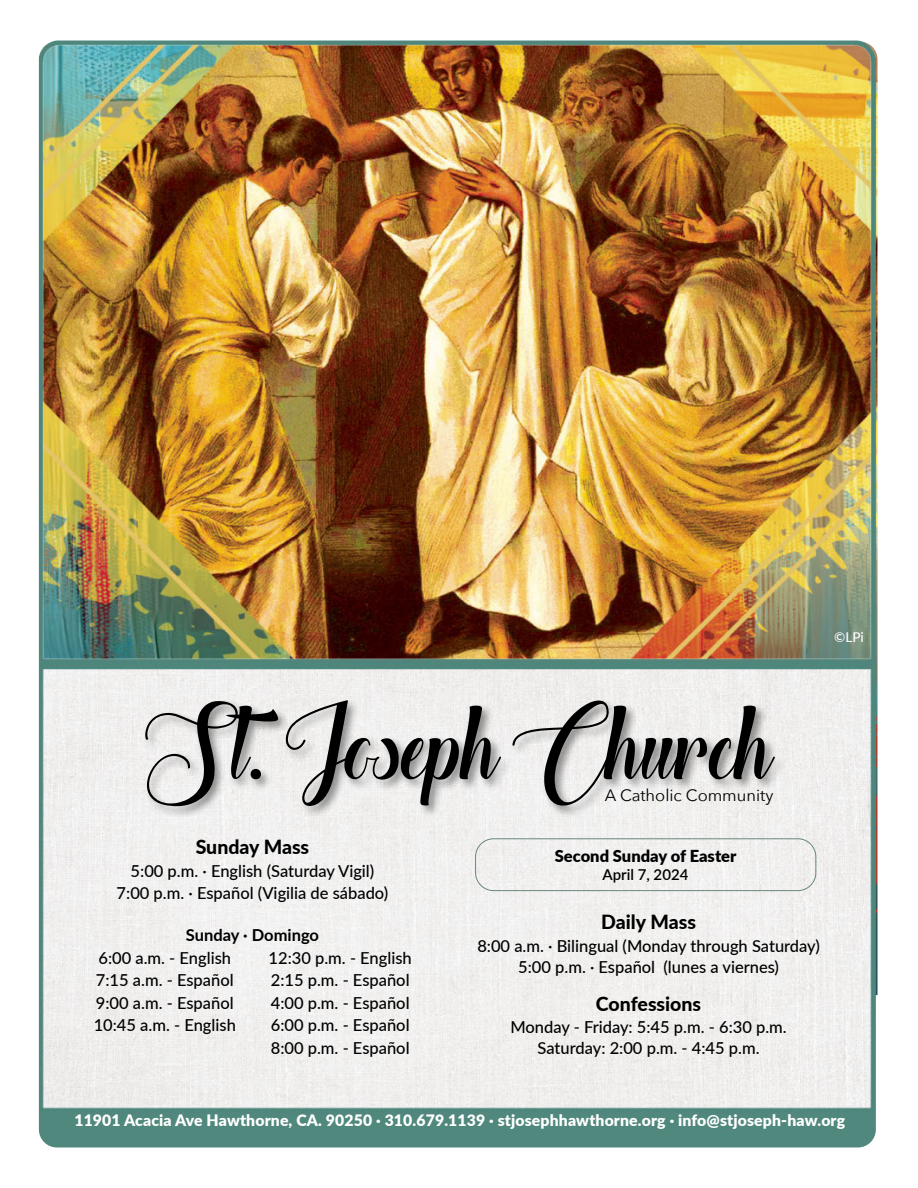
<style>
.page{position:relative;width:918px;height:1188px;background:#fff}
.page>*{position:absolute;margin:0;border:0;box-sizing:border-box;transform-origin:0 0}
.t1{font:105px "The Heartof Everything Demo";color:#000}
.t2{font:800 19.5px "Lato";color:#000}
.t3{font:500 16.5px/22.5px "Lato";color:#000;text-align:center}
.t4{font:900 16.5px "Lato";color:#000}
.t5{font:16.5px "Avenir Next";color:#000}
.t6{font:700 16.5px "Lato";color:#000}
.t7{font:900 15.75px "Lato";letter-spacing:.01em;color:#fff}
.t8{font:600 15px "Lato";color:#000}
.t9{font:500 13.5px "Lato";color:#fff}
</style>
<div class="page">
<img style="left:39px;top:40px;width:837px;height:1107px">
<div style="left:475px;top:838px;width:341px;height:53px;border:1px solid #69877f;border-radius:18px"></div>
<div style="left:142px;top:698px;width:644px;height:120px;background:#000;opacity:.43"></div>
<p class="t9" style="left:834px;top:627px;width:31px">©LPi</p>
<h1 class="t1" style="left:145px;top:667px;width:629px">St. Joseph Church</h1>
<p class="t2" style="left:196px;top:833px;width:115px">Sunday Mass</p>
<p class="t3" style="left:117px;top:859px;width:273px">5:00 p.m. · English (Saturday Vigil)<br>7:00 p.m. · Español (Vigilia de sábado)</p>
<p class="t6" style="left:186px;top:923px;width:135px">Sunday · Domingo</p>
<p class="t3" style="left:94px;top:946px;width:144px;text-align:left">6:00 a.m. - English<br>7:15 a.m. - Español<br>9:00 a.m. - Español<br>10:45 a.m. - English</p>
<p class="t3" style="left:269px;top:946px;width:145px;text-align:left">12:30 p.m. - English<br>2:15 p.m. - Español<br>4:00 p.m. - Español<br>6:00 p.m. - Español<br>8:00 p.m. - Español</p>
<p class="t5" style="left:605px;top:782px;width:170px">A Catholic Community</p>
<p class="t4" style="left:555px;top:844px;width:183px">Second Sunday of Easter</p>
<p class="t8" style="left:602px;top:864px;width:88px">April 7, 2024</p>
<p class="t2" style="left:601px;top:908px;width:96px">Daily Mass</p>
<p class="t3" style="left:477px;top:935px;width:344px;line-height:21px">8:00 a.m. · Bilingual (Monday through Saturday)<br>5:00 p.m. · Español (lunes a viernes)</p>
<p class="t2" style="left:596px;top:989px;width:107px">Confessions</p>
<p class="t3" style="left:510px;top:1016px;width:278px;line-height:21px">Monday - Friday: 5:45 p.m. - 6:30 p.m.<br>Saturday: 2:00 p.m. - 4:45 p.m.</p>
<p class="t7" style="left:74px;top:1109px;width:772px">11901 Acacia Ave Hawthorne, CA. 90250 · 310.679.1139 · stjosephhawthorne.org · info@stjoseph-haw.org</p>
</div>
